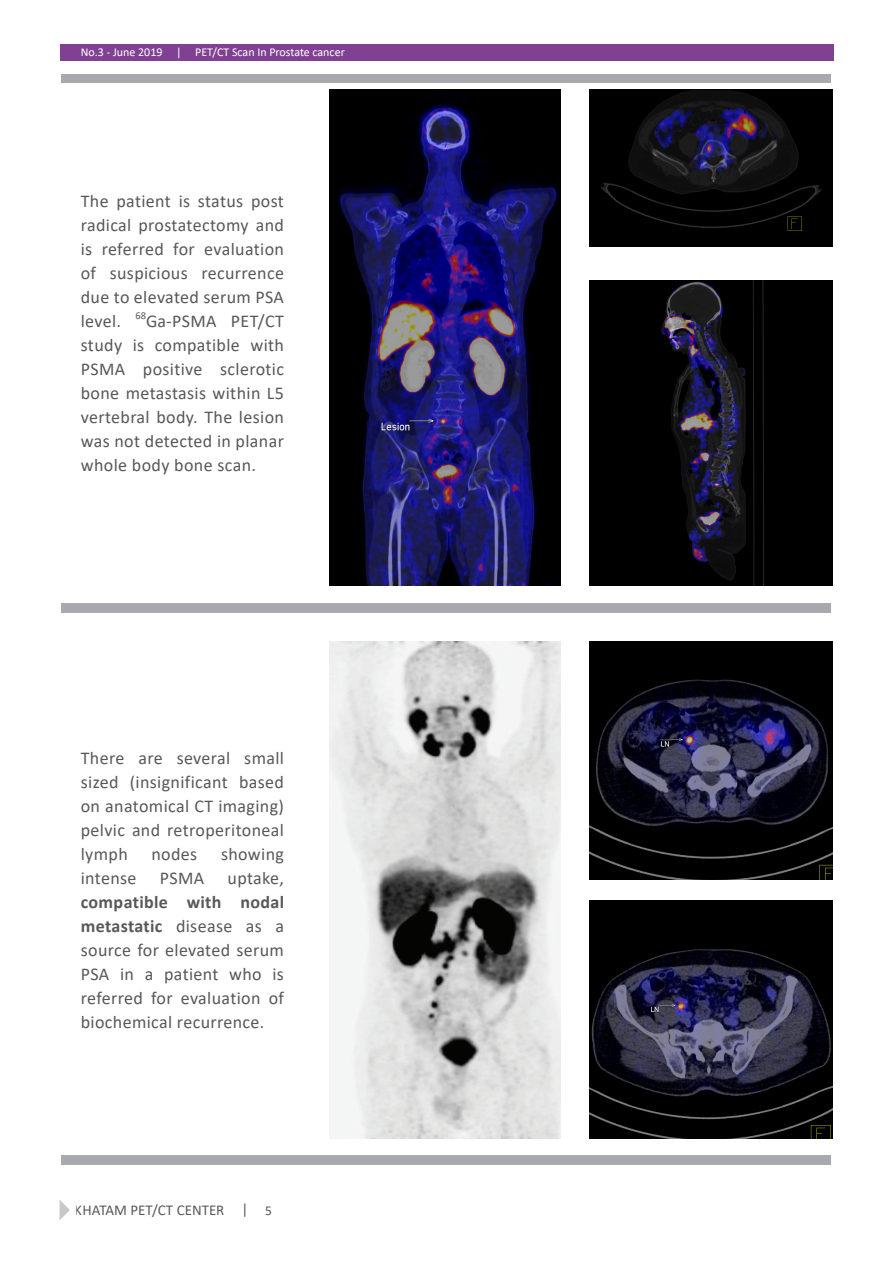
<style>
.page{position:relative;width:893px;height:1263px;background:#fff}
.page>*{position:absolute;margin:0;border:0;box-sizing:border-box;transform-origin:0 0}
.body_text{font:18px/24px "Calibri";letter-spacing:.02em;color:#57585a;text-align:justify}
.t1{font:15px "Calibri";color:#231f20}
.t2{font:12px "Calibri";color:#fff}
.s1{font-weight:700}
.s2{font-size:13.5px}
</style>
<div class="page">
<div style="left:62px;top:74px;width:769px;height:9px;background:#a8a9ad"></div>
<div style="left:62px;top:603px;width:769px;height:10px;background:#a8a9ad"></div>
<div style="left:62px;top:1155px;width:769px;height:10px;background:#a8a9ad"></div>
<img style="left:330px;top:89px;width:231px;height:497px">
<img style="left:330px;top:641px;width:231px;height:497px">
<img style="left:590px;top:89px;width:243px;height:157px">
<img style="left:590px;top:280px;width:243px;height:306px">
<img style="left:590px;top:900px;width:243px;height:238px">
<img style="left:590px;top:641px;width:243px;height:238px">
<svg style="left:60px;top:1200px;width:10px;height:20px"></svg>
<div style="left:60px;top:45px;width:773px;height:16px;background:#804193"></div>
<p class="t2" style="left:81px;top:44px;width:266px">No.3 - June 2019 | PET/CT Scan In Prostate cancer</p>
<p class="body_text" style="left:81px;top:188px;width:205px">The patient is status post radical prostatectomy and is referred for evaluation of suspicious recurrence due to elevated serum PSA level. <sup>68</sup>Ga-PSMA PET/CT study is compatible with PSMA positive sclerotic bone metastasis within L5 vertebral body. The lesion was not detected in planar whole body bone scan.</p>
<p class="body_text" style="left:81px;top:745px;width:205px">There are several small sized (insignificant based on anatomical CT imaging) pelvic and retroperitoneal lymph</p>
<p class="body_text" style="left:151px;top:841px;width:47px">nodes</p>
<p class="body_text" style="left:221px;top:841px;width:64px">showing</p>
<p class="body_text" style="left:81px;top:865px;width:205px;text-indent:147px">uptake, <span class="s1">compatible with nodal metastatic</span> disease as a source for elevated serum PSA in a patient who is referred for evaluation of biochemical recurrence.</p>
<p class="body_text" style="left:81px;top:865px;width:57px">intense</p>
<p class="body_text" style="left:160px;top:865px;width:46px">PSMA</p>
<p class="t1" style="left:75px;top:1200px;width:199px">KHATAM PET/CT CENTER | <span class="s2">5</span></p>
</div>
